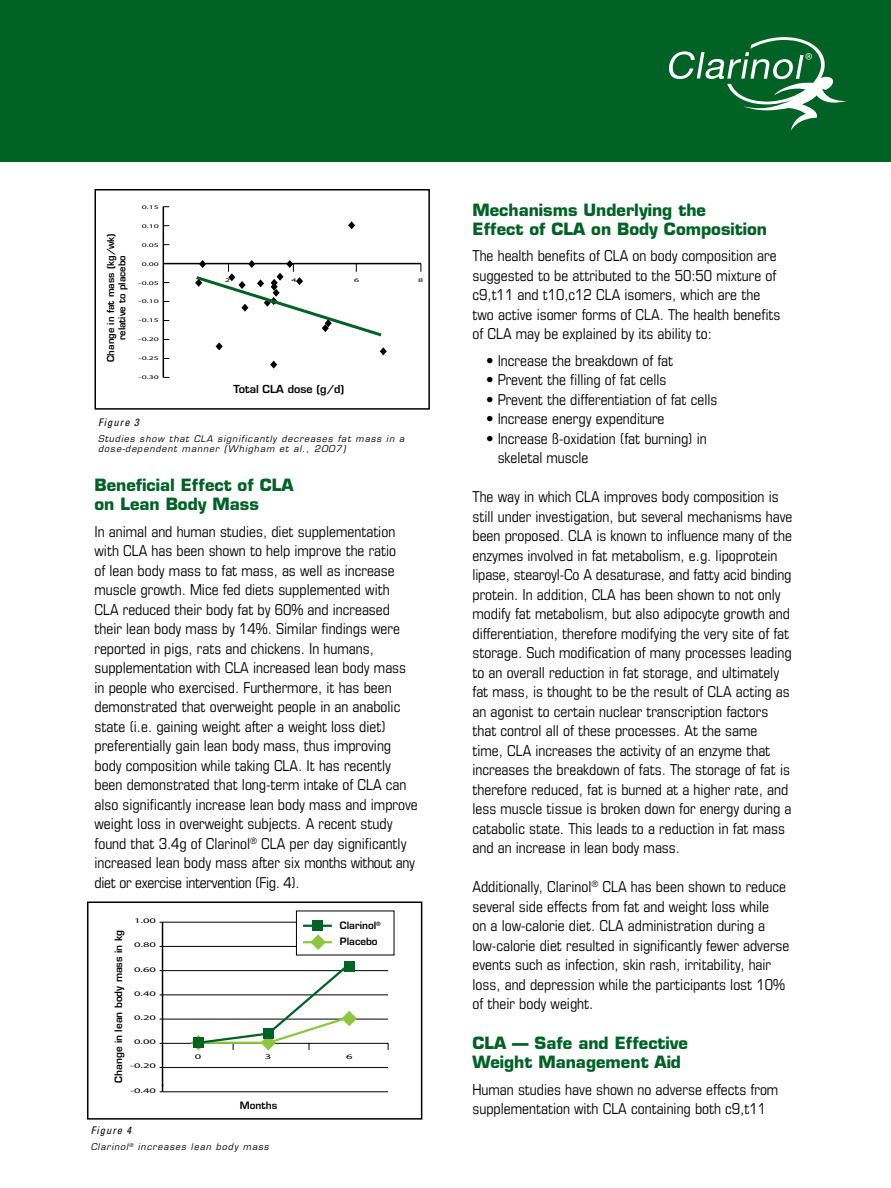
<style>
.page{position:relative;width:891px;height:1188px;background:#fff}
.page>*{position:absolute;margin:0;border:0;box-sizing:border-box;transform-origin:0 0}
.t1{font:700 16.5px/19.5px "Eurostile";color:#006225}
.t2{font:condensed 15px/19.5px "Eurostile";color:#000}
.t3{font:14.55px "Myriad";color:#fff}
.t4{font:600 10.8px "Eurostile";color:#000}
.t5{font:italic condensed 10.5px "Univers";letter-spacing:.1em;color:#000}
.t6{font:600 9.9px/16.5px "Eurostile";color:#000}
.t7{font:600 9.45px/11.2px "Eurostile";color:#000;text-align:center}
.t8{font:italic 9px/10.8px "Eurostile";letter-spacing:.1em;color:#000}
.t9{font:7.05px "Myriad";color:#000;scale:1.78 1}
.t10{font:5.55px "Myriad";color:#000;scale:1.78 1}
</style>
<div class="page">
<div style="left:0;top:0;width:891px;height:162px;background:#006225"></div>
<svg style="left:669px;top:37px;width:177px;height:94px"></svg>
<div style="left:95px;top:189px;width:335px;height:221px;border:2px solid #000"></div>
<svg style="left:348px;top:221px;width:7px;height:8px"></svg>
<svg style="left:270px;top:361px;width:7px;height:8px"></svg>
<hr style="left:163px;top:207px;width:1px;height:170px;background:#000">
<hr style="left:163px;top:263px;width:258px;height:1px;background:#000">
<svg style="left:193px;top:260px;width:194px;height:95px"></svg>
<svg style="left:87px;top:902px;width:335px;height:218px"></svg>
<hr style="left:162px;top:922px;width:1px;height:170px;background:#000">
<hr style="left:160px;top:994px;width:228px;height:1px;background:#000">
<hr style="left:160px;top:1019px;width:228px;height:1px;background:#000">
<hr style="left:160px;top:1043px;width:228px;height:1px;background:#000">
<hr style="left:160px;top:1067px;width:228px;height:1px;background:#000">
<hr style="left:160px;top:1091px;width:228px;height:1px;background:#000">
<hr style="left:160px;top:970px;width:228px;height:1px;background:#000">
<hr style="left:160px;top:946px;width:228px;height:1px;background:#000">
<hr style="left:160px;top:922px;width:228px;height:1px;background:#000">
<div style="left:296px;top:911px;width:98px;height:44px;background:#fff"></div>
<div style="left:312px;top:920px;width:11px;height:11px;background:#006225"></div>
<svg style="left:310px;top:934px;width:16px;height:16px"></svg>
<hr style="left:303px;top:941px;width:29px;height:2px;background:#8dc63f">
<hr style="left:303px;top:925px;width:29px;height:2px;background:#006225">
<svg style="left:191px;top:961px;width:166px;height:90px"></svg>
<div style="left:263px;top:1028px;width:11px;height:11px;background:#006225"></div>
<p class="t3" style="left:805px;top:51px;width:9px">®</p>
<p class="t7" style="left:105px;top:362px;width:130px;rotate:-90deg">Change in fat mass (kg/wk) relative to placebo</p>
<p class="t10" style="left:142px;top:205px;width:11px">0.15</p>
<p class="t10" style="left:142px;top:223px;width:11px">0.10</p>
<p class="t10" style="left:142px;top:242px;width:11px">0.05</p>
<p class="t10" style="left:142px;top:261px;width:11px">0.00</p>
<p class="t10" style="left:139px;top:280px;width:13px">-0.05</p>
<p class="t10" style="left:139px;top:299px;width:13px">-0.10</p>
<p class="t10" style="left:139px;top:318px;width:13px">-0.15</p>
<p class="t10" style="left:139px;top:337px;width:13px">-0.20</p>
<p class="t10" style="left:139px;top:355px;width:13px">-0.25</p>
<p class="t10" style="left:139px;top:374px;width:13px">-0.30</p>
<p class="t10" style="left:225px;top:278px;width:4px">2</p>
<p class="t10" style="left:291px;top:278px;width:4px">4</p>
<p class="t10" style="left:354px;top:278px;width:4px">6</p>
<p class="t10" style="left:418px;top:278px;width:4px">8</p>
<p class="t4" style="left:233px;top:382px;width:112px">Total CLA dose (g/d)</p>
<p class="t5" style="left:98px;top:416px;width:42px">Figure 3</p>
<p class="t8" style="left:98px;top:433px;width:308px">Studies show that CLA significantly decreases fat mass in a dose-dependent manner (Whigham et al., 2007)</p>
<p class="t1" style="left:94px;top:475px;width:201px">Beneficial Effect of CLA on Lean Body Mass</p>
<p class="t2" style="left:94px;top:521px;width:325px">In animal and human studies, diet supplementation with CLA has been shown to help improve the ratio<br>of lean body mass to fat mass, as well as increase muscle growth. Mice fed diets supplemented with<br>CLA reduced their body fat by 60% and increased their lean body mass by 14%. Similar findings were reported in pigs, rats and chickens. In humans, supplementation with CLA increased lean body mass in people who exercised. Furthermore, it has been demonstrated that overweight people in an anabolic state (i.e. gaining weight after a weight loss diet) preferentially gain lean body mass, thus improving body composition while taking CLA. It has recently been demonstrated that long-term intake of CLA can also significantly increase lean body mass and improve weight loss in overweight subjects. A recent study found that 3.4g of Clarinol<sup>®</sup> CLA per day significantly increased lean body mass after six months without any diet or exercise intervention (Fig. 4).</p>
<p class="t9" style="left:134px;top:917px;width:14px">1.00</p>
<p class="t6" style="left:110px;top:1083px;width:154px;rotate:-90deg">Change in lean body mass in kg</p>
<p class="t9" style="left:134px;top:942px;width:14px">0.80</p>
<p class="t9" style="left:134px;top:966px;width:14px">0.60</p>
<p class="t9" style="left:134px;top:990px;width:14px">0.40</p>
<p class="t9" style="left:134px;top:1014px;width:14px">0.20</p>
<p class="t9" style="left:134px;top:1038px;width:14px">0.00</p>
<p class="t9" style="left:130px;top:1063px;width:16px">-0.20</p>
<p class="t9" style="left:130px;top:1087px;width:16px">-0.40</p>
<p class="t6" style="left:340px;top:917px;width:42px">Clarinol<sup>®<br></sup>Placebo</p>
<p class="t9" style="left:195px;top:1054px;width:5px">0</p>
<p class="t9" style="left:265px;top:1054px;width:5px">3</p>
<p class="t9" style="left:346px;top:1054px;width:5px">6</p>
<p class="t6" style="left:240px;top:1097px;width:39px">Months</p>
<p class="t5" style="left:91px;top:1124px;width:42px">Figure 4</p>
<p class="t8" style="left:91px;top:1141px;width:179px">Clarinol<sup>®</sup> increases lean body mass</p>
<p class="t1" style="left:472px;top:200px;width:296px">Mechanisms Underlying the<br>Effect of CLA on Body Composition</p>
<p class="t2" style="left:472px;top:246px;width:310px">The health benefits of CLA on body composition are suggested to be attributed to the 50:50 mixture of c9,t11 and t10,c12 CLA isomers, which are the two active isomer forms of CLA. The health benefits of CLA may be explained by its ability to:</p>
<p class="t2" style="left:486px;top:350px;width:189px">• Increase the breakdown of fat</p>
<p class="t2" style="left:486px;top:370px;width:182px">• Prevent the filling of fat cells</p>
<p class="t2" style="left:486px;top:389px;width:233px">• Prevent the differentiation of fat cells</p>
<p class="t2" style="left:486px;top:409px;width:180px">• Increase energy expenditure</p>
<p class="t2" style="left:498px;top:428px;width:211px;text-indent:-12px">• Increase ß-oxidation (fat burning) in skeletal muscle</p>
<p class="t2" style="left:472px;top:487px;width:322px">The way in which CLA improves body composition is still under investigation, but several mechanisms have been proposed. CLA is known to influence many of the enzymes involved in fat metabolism, e.g. lipoprotein lipase, stearoyl-Co A desaturase, and fatty acid binding protein. In addition, CLA has been shown to not only modify fat metabolism, but also adipocyte growth and differentiation, therefore modifying the very site of fat storage. Such modification of many processes leading to an overall reduction in fat storage, and ultimately fat mass, is thought to be the result of CLA acting as an agonist to certain nuclear transcription factors that control all of these processes. At the same<br>time, CLA increases the activity of an enzyme that increases the breakdown of fats. The storage of fat is therefore reduced, fat is burned at a higher rate, and less muscle tissue is broken down for energy during a catabolic state. This leads to a reduction in fat mass and an increase in lean body mass.</p>
<p class="t2" style="left:472px;top:877px;width:319px">Additionally, Clarinol<sup>®</sup> CLA has been shown to reduce several side effects from fat and weight loss while<br>on a low-calorie diet. CLA administration during a low-calorie diet resulted in significantly fewer adverse events such as infection, skin rash, irritability, hair loss, and depression while the participants lost 10% of their body weight.</p>
<p class="t1" style="left:472px;top:1033px;width:217px">CLA — Safe and Effective<br>Weight Management Aid</p>
<p class="t2" style="left:472px;top:1079px;width:307px">Human studies have shown no adverse effects from supplementation with CLA containing both c9,t11</p>
</div>
